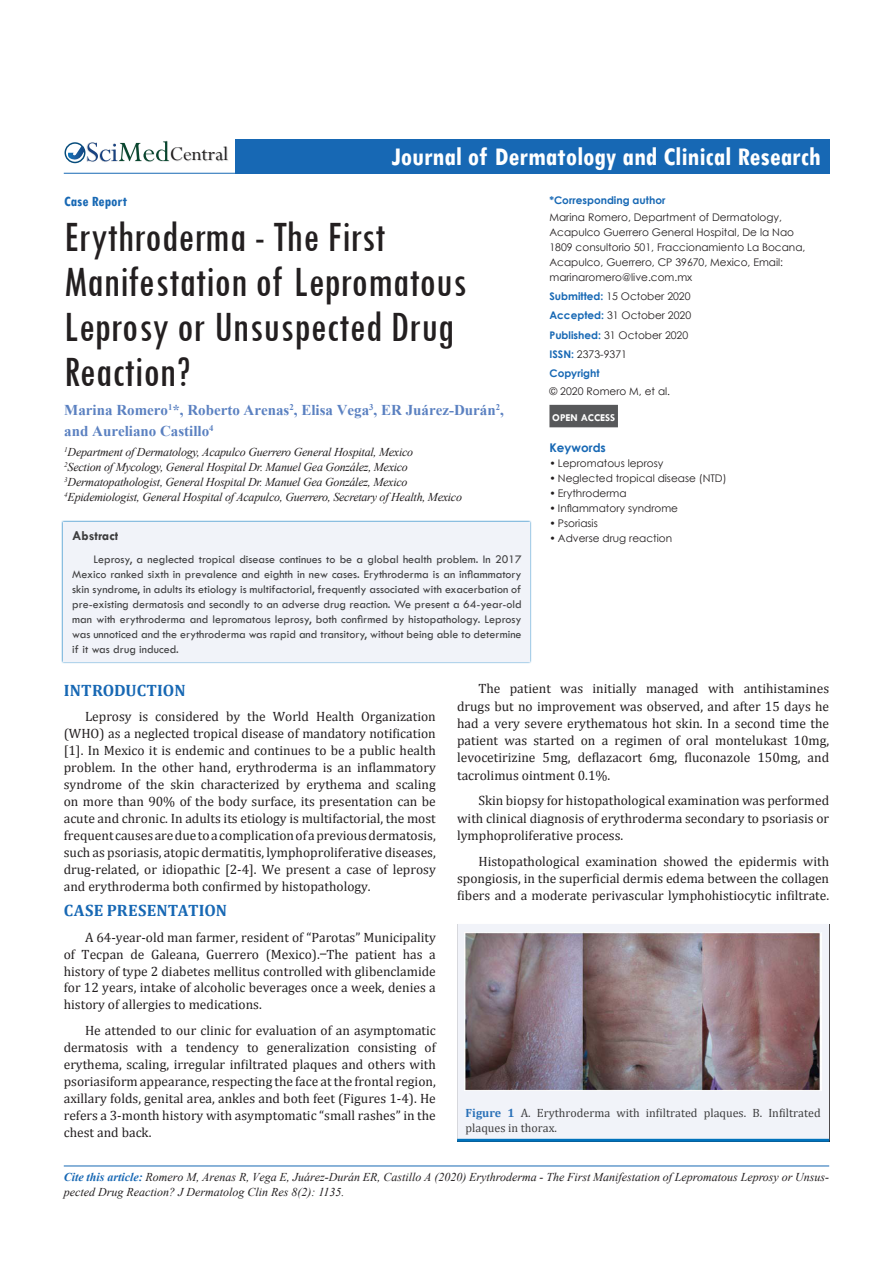
<style>
.page{position:relative;width:893px;height:1263px;background:#fff}
.page>*{position:absolute;margin:0;border:0;box-sizing:border-box;transform-origin:0 0}
.t1{font:condensed 45px/45px "Tw Cen";color:#231f20}
.t2{font:700 condensed 27px "Tw Cen";color:#fff}
.t3{font:21.45px "Perpetua";color:#211e1e}
.t4{font:700 16.5px "Cambria";letter-spacing:.01em;color:#1768b4}
.t5{font:700 15px/21px "Times New Roman";color:#5b81c1}
.t6{font:700 condensed 15px "Tw Cen";color:#1768b4}
.t7{font:13.5px/17px "Cambria";color:#231f20;text-align:justify}
.t8{font:700 13.5px "Tw Cen";color:#3e3e3f}
.t9{font:12px/15px "Tw Cen";color:#3e3e3f;text-align:justify}
.t10{font:italic 12px "Times New Roman";letter-spacing:-.02em;color:#231f20}
.t11{font:italic 12px/15px "Times New Roman";color:#231f20}
.t12{font:12px/15px "Cambria";color:#3e3e3f}
.t13{font:700 12px "Century Gothic";color:#1768b4}
.t14{font:10.5px/15px "Century Gothic";color:#231f20}
.t15{font:700 10.5px "Century Gothic";color:#1768b4}
.t16{font:700 10.5px "Tw Cen";color:#fff}
.s1{font-weight:700;color:#1768b4}
.s2{font-weight:700;color:#2a71b8}
</style>
<div class="page">
<div style="left:235px;top:139px;width:594px;height:34px;background:#1768b4"></div>
<hr style="left:64px;top:173px;width:765px;height:1px;background:#1768b4">
<hr style="left:64px;top:1166px;width:765px;height:1px;background:#1768b4">
<img style="left:87px;top:147px;width:141px;height:15px">
<div style="left:65px;top:142px;width:20px;height:21px;border:1px solid #074d7c;border-radius:50%"></div>
<svg style="left:68px;top:141px;width:101px;height:20px"></svg>
<div style="left:549px;top:405px;width:69px;height:22px;background:#57585a"></div>
<div style="left:61px;top:520px;width:470px;height:143px;background:linear-gradient(to bottom,#f1f3f9,#f1f3f9)"></div>
<div style="left:64px;top:522px;width:466px;height:140px;background:#f1f3f9"></div>
<div style="left:457px;top:924px;width:372px;height:215px;background:#f1f3f9"></div>
<hr style="left:457px;top:1139px;width:372px;height:3px;background:#0072bc">
<img style="left:464px;top:932px;width:358px;height:158px">
<h3 class="t3" style="left:170px;top:141px;width:60px">Central</h3>
<p class="t2" style="left:391px;top:140px;width:431px">Journal of Dermatology and Clinical Research</p>
<p class="t15" style="left:549px;top:192px;width:117px">*Corresponding author</p>
<p class="t14" style="left:549px;top:209px;width:257px">Marina Romero, Department of Dermatology, Acapulco Guerrero General Hospital, De la Nao 1809 consultorio 501, Fraccionamiento La Bocana, Acapulco, Guerrero, CP 39670, Mexico, Email: marinaromero@live.com.mx</p>
<p class="t14" style="left:549px;top:289px;width:143px"><span class="s1">Submitted:</span> 15 October 2020</p>
<p class="t14" style="left:549px;top:308px;width:143px"><span class="s1">Accepted:</span> 31 October 2020</p>
<p class="t14" style="left:549px;top:327px;width:140px"><span class="s1">Published:</span> 31 October 2020</p>
<p class="t14" style="left:549px;top:346px;width:79px"><span class="s1">ISSN:</span> 2373-9371</p>
<p class="t15" style="left:549px;top:365px;width:52px">Copyright</p>
<p class="t14" style="left:549px;top:384px;width:122px">© 2020 Romero M, et al.</p>
<p class="t16" style="left:552px;top:411px;width:64px">OPEN ACCESS</p>
<p class="t13" style="left:549px;top:438px;width:58px">Keywords</p>
<p class="t14" style="left:549px;top:455px;width:116px">• Lepromatous leprosy</p>
<p class="t14" style="left:549px;top:470px;width:179px">• Neglected tropical disease (NTD)</p>
<p class="t14" style="left:549px;top:485px;width:79px">• Erythroderma</p>
<p class="t14" style="left:549px;top:500px;width:130px">• Inflammatory syndrome</p>
<p class="t14" style="left:549px;top:515px;width:50px">• Psoriasis</p>
<p class="t14" style="left:549px;top:530px;width:124px">• Adverse drug reaction</p>
<p class="t6" style="left:64px;top:192px;width:64px">Case Report</p>
<p class="t1" style="left:64px;top:213px;width:404px">Erythroderma - The First<br>Manifestation of Lepromatous<br>Leprosy or Unsuspected Drug<br>Reaction?</p>
<p class="t5" style="left:64px;top:399px;width:441px">Marina Romero<sup>1</sup>*, Roberto Arenas<sup>2</sup>, Elisa Vega<sup>3</sup>, ER Juárez-Durán<sup>2</sup>, and Aureliano Castillo<sup>4</sup></p>
<p class="t10" style="left:64px;top:443px;width:350px"><sup>1</sup>Department of Dermatology, Acapulco Guerrero General Hospital, Mexico</p>
<p class="t10" style="left:64px;top:458px;width:345px"><sup>2</sup>Section of Mycology, General Hospital Dr. Manuel Gea González, Mexico</p>
<p class="t10" style="left:64px;top:473px;width:345px"><sup>3</sup>Dermatopathologist, General Hospital Dr. Manuel Gea González, Mexico</p>
<p class="t10" style="left:64px;top:488px;width:399px"><sup>4</sup>Epidemiologist, General Hospital of Acapulco, Guerrero, Secretary of Health, Mexico</p>
<p class="t8" style="left:72px;top:527px;width:48px">Abstract</p>
<p class="t9" style="left:72px;top:552px;width:451px;text-indent:21px">Leprosy, a neglected tropical disease continues to be a global health problem. In 2017<br>Mexico ranked sixth in prevalence and eighth in new cases. Erythroderma is an inflammatory skin syndrome, in adults its etiology is multifactorial, frequently associated with exacerbation of pre-existing dermatosis and secondly to an adverse drug reaction. We present a 64-year-old man with erythroderma and lepromatous leprosy, both confirmed by histopathology. Leprosy was unnoticed and the erythroderma was rapid and transitory, without being able to determine if it was drug induced.</p>
<p class="t4" style="left:64px;top:678px;width:123px">INTRODUCTION</p>
<p class="t7" style="left:64px;top:708px;width:374px;text-indent:21px">Leprosy is considered by the World Health Organization (WHO) as a neglected tropical disease of mandatory notification [1]. In Mexico it is endemic and continues to be a public health problem. In the other hand, erythroderma is an inflammatory syndrome of the skin characterized by erythema and scaling on more than 90% of the body surface, its presentation can be acute and chronic. In adults its etiology is multifactorial, the most frequent causes are due to a complication of a previous dermatosis, such as psoriasis, atopic dermatitis, lymphoproliferative diseases, drug-related, or idiopathic [2-4]. We present a case of leprosy and erythroderma both confirmed by histopathology.</p>
<p class="t4" style="left:64px;top:899px;width:165px">CASE PRESENTATION</p>
<p class="t7" style="left:64px;top:928px;width:374px;text-indent:21px">A 64-year-old man farmer, resident of “Parotas” Municipality of Tecpan de Galeana, Guerrero (Mexico). The patient has a history of type 2 diabetes mellitus controlled with glibenclamide for 12 years, intake of alcoholic beverages once a week, denies a history of allergies to medications.</p>
<p class="t7" style="left:64px;top:1022px;width:374px;text-indent:21px">He attended to our clinic for evaluation of an asymptomatic dermatosis with a tendency to generalization consisting of erythema, scaling, irregular infiltrated plaques and others with psoriasiform appearance, respecting the face at the frontal region, axillary folds, genital area, ankles and both feet (Figures 1-4). He refers a 3-month history with asymptomatic “small rashes” in the chest and back.</p>
<p class="t7" style="left:457px;top:680px;width:374px;text-indent:21px">The patient was initially managed with antihistamines drugs but no improvement was observed, and after 15 days he had a very severe erythematous hot skin. In a second time the patient was started on a regimen of oral montelukast 10mg, levocetirizine 5mg, deflazacort 6mg, fluconazole 150mg, and tacrolimus ointment 0.1%.</p>
<p class="t7" style="left:457px;top:792px;width:374px;text-indent:21px">Skin biopsy for histopathological examination was performed with clinical diagnosis of erythroderma secondary to psoriasis or lymphoproliferative process.</p>
<p class="t7" style="left:457px;top:852px;width:374px;text-indent:21px">Histopathological examination showed the epidermis with spongiosis, in the superficial dermis edema between the collagen fibers and a moderate perivascular lymphohistiocytic infiltrate.</p>
<p class="t12" style="left:466px;top:1105px;width:357px"><span class="s2">Figure 1</span> A. Erythroderma with infiltrated plaques. B. Infiltrated plaques in thorax.</p>
<p class="t11" style="left:64px;top:1169px;width:767px"><span class="s1">Cite this article:</span> Romero M, Arenas R, Vega E, Juárez-Durán ER, Castillo A (2020) Erythroderma - The First Manifestation of Lepromatous Leprosy or Unsus&shy;pected Drug Reaction? J Dermatolog Clin Res 8(2): 1135.</p>
</div>
